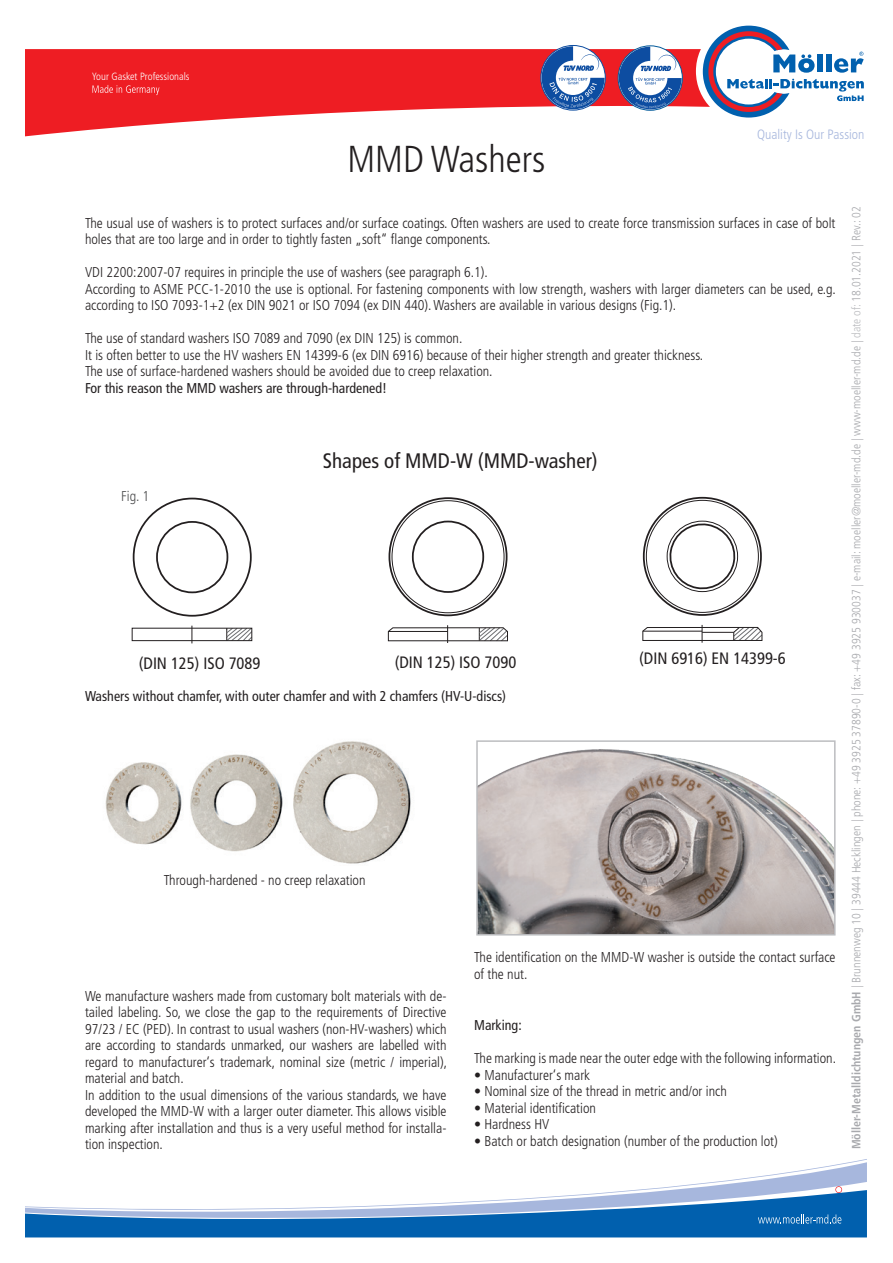
<style>
.page{position:relative;width:893px;height:1263px;background:#fff}
.page>*{position:absolute;margin:0;border:0;box-sizing:border-box;transform-origin:0 0}
.t1{font:300 condensed 37.5px "Frutiger LT Std";color:#231f20}
.t2{font:condensed 21px "Frutiger LT Std";color:#231f20}
.t3{font:condensed 16.5px "Frutiger LT Std";color:#231f20}
.t4{font:300 condensed 14.25px/16.5px "Frutiger LT Std";color:#231f20}
.t5{font:condensed 14.25px "Frutiger LT Std";color:#231f20}
.t6{font:300 condensed 14.25px "Frutiger LT Std";color:#4b4c4d}
.t7{font:300 condensed 13.5px "Frutiger LT Std";color:#a7b7dd}
.t8{font:300 condensed 12px "Frutiger LT Std";color:#a8a9ad}
.t9{font:300 condensed 10.5px "Frutiger LT Std";color:#fff}
.s1{font-weight:700}
.s2{color:#bcbdc0}
</style>
<div class="page">
<svg style="left:26px;top:49px;width:670px;height:87px;fill:#ee1d23"></svg>
<svg style="left:92px;top:85px;width:67px;height:10px"></svg>
<svg style="left:696px;top:26px;width:168px;height:92px"></svg>
<svg style="left:619px;top:47px;width:63px;height:62px"></svg>
<svg style="left:542px;top:46px;width:63px;height:63px"></svg>
<svg style="left:26px;top:1159px;width:841px;height:78px"></svg>
<img style="left:105px;top:741px;width:306px;height:123px">
<div style="left:133px;top:498px;width:119px;height:119px;border:2px solid #231f20;border-radius:50%"></div>
<div style="left:156px;top:521px;width:72px;height:72px;border:2px solid #231f20;border-radius:50%"></div>
<div style="left:412px;top:521px;width:72px;height:72px;border:2px solid #231f20;border-radius:50%"></div>
<div style="left:643px;top:497px;width:119px;height:119px;border:2px solid #231f20;border-radius:50%"></div>
<svg style="left:668px;top:522px;width:69px;height:69px"></svg>
<svg style="left:226px;top:627px;width:27px;height:15px"></svg>
<div style="left:132px;top:628px;width:120px;height:13px;border:1px solid #231f20"></div>
<svg style="left:191px;top:626px;width:1px;height:18px"></svg>
<svg style="left:387px;top:625px;width:121px;height:18px"></svg>
<svg style="left:642px;top:625px;width:121px;height:18px"></svg>
<hr style="left:702px;top:632px;width:32px;height:1px;background:#231f20">
<img style="left:479px;top:749px;width:354px;height:183px">
<div style="left:476px;top:740px;width:360px;height:195px;border:2px solid #bcbdc0"></div>
<p class="t9" style="left:92px;top:70px;width:99px">Your Gasket Professionals</p>
<h1 class="t1" style="left:348px;top:137px;width:199px">MMD Washers</h1>
<p class="t7" style="left:757px;top:126px;width:109px">Quality Is Our Passion</p>
<p class="t4" style="left:85px;top:215px;width:752px">The usual use of washers is to protect surfaces and/or surface coatings. Often washers are used to create force transmission surfaces in case of bolt holes that are too large and in order to tightly fasten „soft“ flange components.</p>
<p class="t4" style="left:85px;top:264px;width:752px">VDI 2200:2007-07 requires in principle the use of washers (see paragraph 6.1).<br>According to ASME PCC-1-2010 the use is optional. For fastening components with low strength, washers with larger diameters can be used, e.g. according to ISO 7093-1+2 (ex DIN 9021 or ISO 7094 (ex DIN 440). Washers are available in various designs (Fig.1).</p>
<p class="t4" style="left:85px;top:330px;width:620px">The use of standard washers ISO 7089 and 7090 (ex DIN 125) is common.<br>It is often better to use the HV washers EN 14399-6 (ex DIN 6916) because of their higher strength and greater thickness.<br>The use of surface-hardened washers should be avoided due to creep relaxation.</p>
<p class="t5" style="left:85px;top:379px;width:303px">For this reason the MMD washers are through-hardened!</p>
<p class="t6" style="left:121px;top:488px;width:29px">Fig. 1</p>
<h2 class="t2" style="left:323px;top:449px;width:276px">Shapes of MMD-W (MMD-washer)</h2>
<p class="t3" style="left:139px;top:653px;width:123px">(DIN 125) ISO 7089</p>
<p class="t3" style="left:395px;top:653px;width:123px">(DIN 125) ISO 7090</p>
<p class="t3" style="left:639px;top:649px;width:148px">(DIN 6916) EN 14399-6</p>
<p class="t5" style="left:85px;top:688px;width:423px">Washers without chamfer, with outer chamfer and with 2 chamfers (HV-U-discs)</p>
<p class="t4" style="left:164px;top:872px;width:203px">Through-hardened - no creep relaxation</p>
<p class="t4" style="left:85px;top:988px;width:363px">We manufacture washers made from customary bolt materials with de&shy;tailed labeling. So, we close the gap to the requirements of Directive 97/23 / EC (PED). In contrast to usual washers (non-HV-washers) which are according to standards unmarked, our washers are labelled with regard to manufacturer‘s trademark, nominal size (metric / imperial), material and batch.<br>In addition to the usual dimensions of the various standards, we have developed the MMD-W with a larger outer diameter. This allows visible marking after installation and thus is a very useful method for installa&shy;tion inspection.</p>
<p class="t4" style="left:474px;top:949px;width:363px">The identification on the MMD-W washer is outside the contact surface of the nut.</p>
<p class="t5" style="left:474px;top:1017px;width:49px">Marking:</p>
<p class="t4" style="left:474px;top:1050px;width:363px">The marking is made near the outer edge with the following information.</p>
<p class="t4" style="left:474px;top:1067px;width:118px">• Manufacturer‘s mark</p>
<p class="t4" style="left:474px;top:1083px;width:254px">• Nominal size of the thread in metric and/or inch</p>
<p class="t4" style="left:474px;top:1100px;width:123px">• Material identification</p>
<p class="t4" style="left:474px;top:1116px;width:77px">• Hardness HV</p>
<p class="t4" style="left:474px;top:1133px;width:305px">• Batch or batch designation (number of the production lot)</p>
<p class="t8" style="left:850px;top:1149px;width:944px;rotate:-90deg"><span class="s1">Möller-Metalldichtungen GmbH</span> | Brunnenweg 10 | 39444 Hecklingen | phone: +49 3925 37890-0 | fax: +49 3925 930037 | e-mail: moeller@moeller-md.de | www-moeller-md.de | <span class="s2">date of:</span> 18.01.2021 | Rev.: 02</p>
</div>
